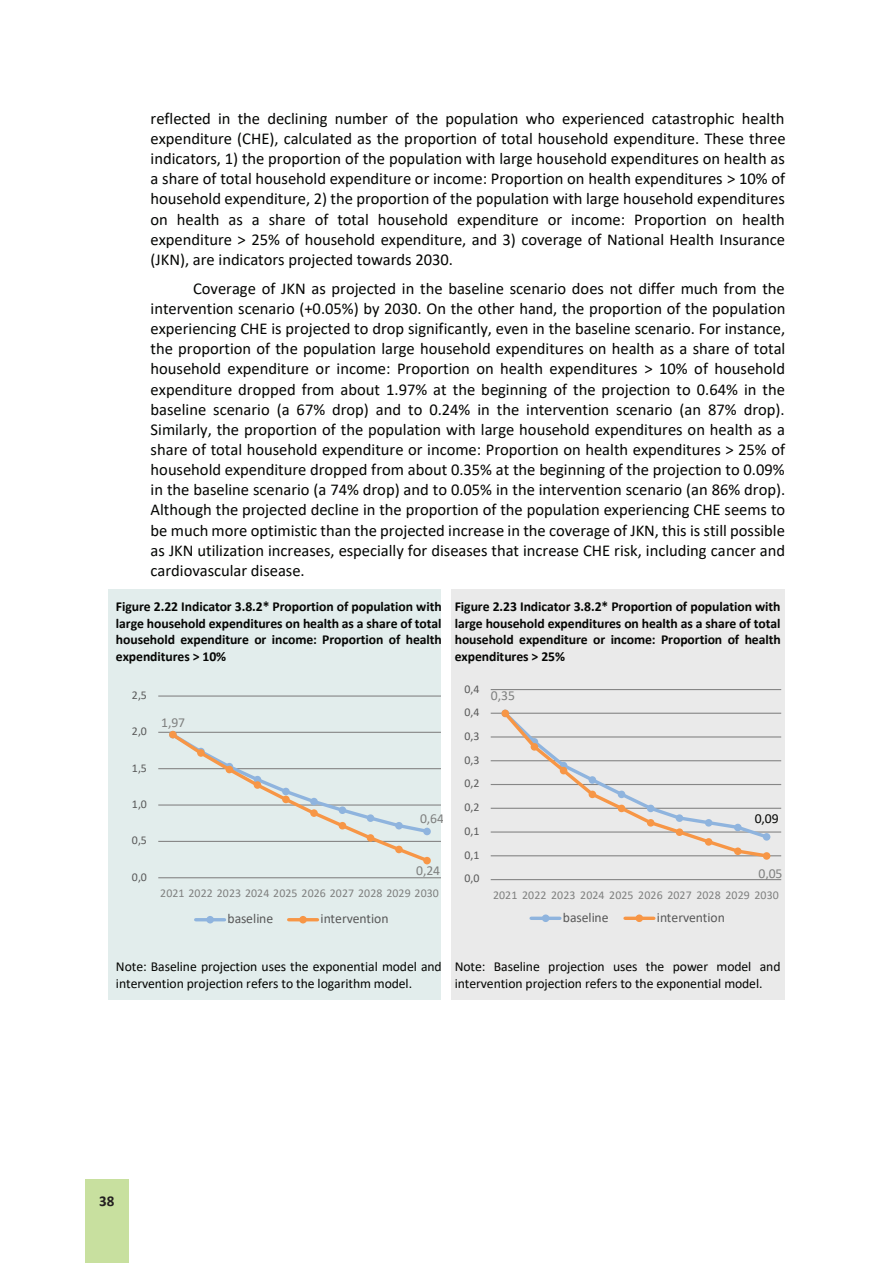
<style>
.page{position:relative;width:893px;height:1263px;background:#fff}
.page>*{position:absolute;margin:0;border:0;box-sizing:border-box;transform-origin:0 0}
.t1{font:16.5px/20.1px "Calibri";color:#040503;text-align:justify}
.t2{font:700 15px "Calibri";color:#231f20}
.t3{font:700 13.65px/16.5px "Calibri";letter-spacing:-.005em;color:#040503;text-align:justify}
.t4{font:13.65px/16.5px "Calibri";letter-spacing:-.005em;color:#040503}
.t5{font:13.65px "Calibri";color:#595959}
.t6{font:13.65px "Calibri";letter-spacing:-.005em;color:#7f807f}
.t7{font:11.85px "Calibri";letter-spacing:.01em;color:#7f807f}
.t8{font:11.85px "Calibri";color:#595959}
</style>
<div class="page">
<div style="left:108px;top:589px;width:334px;height:84px;background:#e2edec"></div>
<div style="left:451px;top:589px;width:334px;height:84px;background:#eaeaea"></div>
<div style="left:108px;top:673px;width:334px;height:276px;background:#e2edec"></div>
<div style="left:451px;top:673px;width:334px;height:276px;background:#eaeaea"></div>
<div style="left:108px;top:949px;width:334px;height:51px;background:#e2edec"></div>
<div style="left:451px;top:949px;width:334px;height:51px;background:#eaeaea"></div>
<hr style="left:158px;top:877px;width:283px;height:1px;background:#868686">
<hr style="left:158px;top:841px;width:283px;height:1px;background:#868686">
<hr style="left:158px;top:804px;width:283px;height:1px;background:#868686">
<hr style="left:158px;top:768px;width:283px;height:1px;background:#868686">
<hr style="left:158px;top:732px;width:283px;height:1px;background:#868686">
<hr style="left:158px;top:695px;width:283px;height:2px;background:#868686">
<svg style="left:168px;top:730px;width:263px;height:135px"></svg>
<div style="left:169px;top:731px;width:8px;height:7px;background:#f79646;border-radius:50%"></div>
<div style="left:197px;top:749px;width:8px;height:8px;background:#f79646;border-radius:50%"></div>
<div style="left:226px;top:766px;width:7px;height:7px;background:#f79646;border-radius:50%"></div>
<div style="left:254px;top:781px;width:7px;height:8px;background:#f79646;border-radius:50%"></div>
<div style="left:282px;top:796px;width:8px;height:7px;background:#f79646;border-radius:50%"></div>
<div style="left:310px;top:809px;width:8px;height:8px;background:#f79646;border-radius:50%"></div>
<div style="left:339px;top:822px;width:7px;height:7px;background:#f79646;border-radius:50%"></div>
<div style="left:367px;top:834px;width:7px;height:8px;background:#f79646;border-radius:50%"></div>
<div style="left:395px;top:846px;width:8px;height:7px;background:#f79646;border-radius:50%"></div>
<div style="left:423px;top:857px;width:8px;height:7px;background:#f79646;border-radius:50%"></div>
<hr style="left:196px;top:918px;width:29px;height:3px;background:#8fb4de">
<div style="left:206px;top:916px;width:8px;height:7px;background:#8fb4de;border-radius:50%"></div>
<hr style="left:289px;top:918px;width:28px;height:3px;background:#f79646">
<div style="left:299px;top:916px;width:8px;height:7px;background:#f79646;border-radius:50%"></div>
<hr style="left:491px;top:879px;width:290px;height:1px;background:#868686">
<hr style="left:491px;top:855px;width:290px;height:1px;background:#868686">
<hr style="left:491px;top:831px;width:290px;height:2px;background:#868686">
<hr style="left:491px;top:808px;width:290px;height:1px;background:#868686">
<hr style="left:491px;top:784px;width:290px;height:1px;background:#868686">
<hr style="left:491px;top:760px;width:290px;height:1px;background:#868686">
<hr style="left:491px;top:736px;width:290px;height:1px;background:#868686">
<hr style="left:491px;top:713px;width:290px;height:1px;background:#868686">
<hr style="left:491px;top:689px;width:290px;height:1px;background:#868686">
<svg style="left:500px;top:709px;width:271px;height:151px"></svg>
<div style="left:501px;top:710px;width:8px;height:7px;background:#f79646;border-radius:50%"></div>
<div style="left:531px;top:743px;width:7px;height:8px;background:#f79646;border-radius:50%"></div>
<div style="left:560px;top:767px;width:7px;height:7px;background:#f79646;border-radius:50%"></div>
<div style="left:589px;top:791px;width:7px;height:7px;background:#f79646;border-radius:50%"></div>
<div style="left:618px;top:805px;width:7px;height:7px;background:#f79646;border-radius:50%"></div>
<div style="left:647px;top:819px;width:7px;height:8px;background:#f79646;border-radius:50%"></div>
<div style="left:676px;top:828px;width:7px;height:8px;background:#f79646;border-radius:50%"></div>
<div style="left:705px;top:838px;width:7px;height:8px;background:#f79646;border-radius:50%"></div>
<div style="left:734px;top:847px;width:8px;height:8px;background:#f79646;border-radius:50%"></div>
<div style="left:763px;top:852px;width:7px;height:8px;background:#f79646;border-radius:50%"></div>
<hr style="left:531px;top:917px;width:29px;height:3px;background:#8fb4de">
<div style="left:542px;top:914px;width:7px;height:8px;background:#8fb4de;border-radius:50%"></div>
<hr style="left:625px;top:917px;width:29px;height:3px;background:#f79646">
<div style="left:635px;top:914px;width:8px;height:8px;background:#f79646;border-radius:50%"></div>
<div style="left:85px;top:1179px;width:44px;height:84px;background:#c8e09f"></div>
<p class="t1" style="left:151px;top:108px;width:636px">reflected in the declining number of the population who experienced catastrophic health expenditure (CHE), calculated as the proportion of total household expenditure. These three indicators, 1) the proportion of the population with large household expenditures on health as a share of total household expenditure or income: Proportion on health expenditures &gt; 10% of household expenditure, 2) the proportion of the population with large household expenditures on health as a share of total household expenditure or income: Proportion on health expenditure &gt; 25% of household expenditure, and 3) coverage of National Health Insurance (JKN), are indicators projected towards 2030.</p>
<p class="t1" style="left:151px;top:278px;width:636px;text-indent:43px">Coverage of JKN as projected in the baseline scenario does not differ much from the intervention scenario (+0.05%) by 2030. On the other hand, the proportion of the population experiencing CHE is projected to drop significantly, even in the baseline scenario. For instance, the proportion of the population large household expenditures on health as a share of total household expenditure or income: Proportion on health expenditures &gt; 10% of household expenditure dropped from about 1.97% at the beginning of the projection to 0.64% in the baseline scenario (a 67% drop) and to 0.24% in the intervention scenario (an 87% drop).<br>Similarly, the proportion of the population with large household expenditures on health as a share of total household expenditure or income: Proportion on health expenditures &gt; 25% of household expenditure dropped from about 0.35% at the beginning of the projection to 0.09% in the baseline scenario (a 74% drop) and to 0.05% in the intervention scenario (an 86% drop).<br>Although the projected decline in the proportion of the population experiencing CHE seems to be much more optimistic than the projected increase in the coverage of JKN, this is still possible as JKN utilization increases, especially for diseases that increase CHE risk, including cancer and cardiovascular disease.</p>
<p class="t3" style="left:116px;top:598px;width:327px">Figure 2.22 Indicator 3.8.2* Proportion of population with large household expenditures on health as a share of total household expenditure or income: Proportion of health expenditures &gt; 10%</p>
<p class="t3" style="left:455px;top:598px;width:327px">Figure 2.23 Indicator 3.8.2* Proportion of population with large household expenditures on health as a share of total household expenditure or income: Proportion of health expenditures &gt; 25%</p>
<p class="t8" style="left:132px;top:687px;width:17px">2,5</p>
<p class="t8" style="left:132px;top:723px;width:17px">2,0</p>
<p class="t8" style="left:132px;top:759px;width:17px">1,5</p>
<p class="t8" style="left:132px;top:796px;width:17px">1,0</p>
<p class="t8" style="left:132px;top:832px;width:17px">0,5</p>
<p class="t8" style="left:132px;top:868px;width:17px">0,0</p>
<p class="t6" style="left:161px;top:712px;width:25px">1,97</p>
<p class="t6" style="left:420px;top:809px;width:25px">0,64</p>
<p class="t6" style="left:416px;top:861px;width:25px">0,24</p>
<p class="t7" style="left:160px;top:885px;width:280px">2021 2022 2023 2024 2025 2026 2027 2028 2029 2030</p>
<p class="t5" style="left:228px;top:909px;width:47px">baseline</p>
<p class="t5" style="left:321px;top:909px;width:70px">intervention</p>
<p class="t8" style="left:464px;top:680px;width:17px">0,4</p>
<p class="t8" style="left:464px;top:704px;width:17px">0,4</p>
<p class="t8" style="left:464px;top:728px;width:17px">0,3</p>
<p class="t8" style="left:464px;top:751px;width:17px">0,3</p>
<p class="t8" style="left:464px;top:775px;width:17px">0,2</p>
<p class="t8" style="left:464px;top:799px;width:17px">0,2</p>
<p class="t8" style="left:464px;top:823px;width:17px">0,1</p>
<p class="t8" style="left:464px;top:846px;width:17px">0,1</p>
<p class="t8" style="left:464px;top:870px;width:17px">0,0</p>
<p class="t6" style="left:491px;top:686px;width:25px">0,35</p>
<p class="t4" style="left:755px;top:809px;width:25px">0,09</p>
<p class="t6" style="left:758px;top:864px;width:25px">0,05</p>
<p class="t7" style="left:493px;top:886px;width:287px">2021 2022 2023 2024 2025 2026 2027 2028 2029 2030</p>
<p class="t5" style="left:563px;top:908px;width:47px">baseline</p>
<p class="t5" style="left:657px;top:908px;width:70px">intervention</p>
<p class="t4" style="left:116px;top:958px;width:327px">Note: Baseline projection uses the exponential model and intervention projection refers to the logarithm model.</p>
<p class="t4" style="left:455px;top:958px;width:327px">Note: Baseline projection uses the power model and intervention projection refers to the exponential model.</p>
<p class="t2" style="left:99px;top:1191px;width:17px">38</p>
</div>
